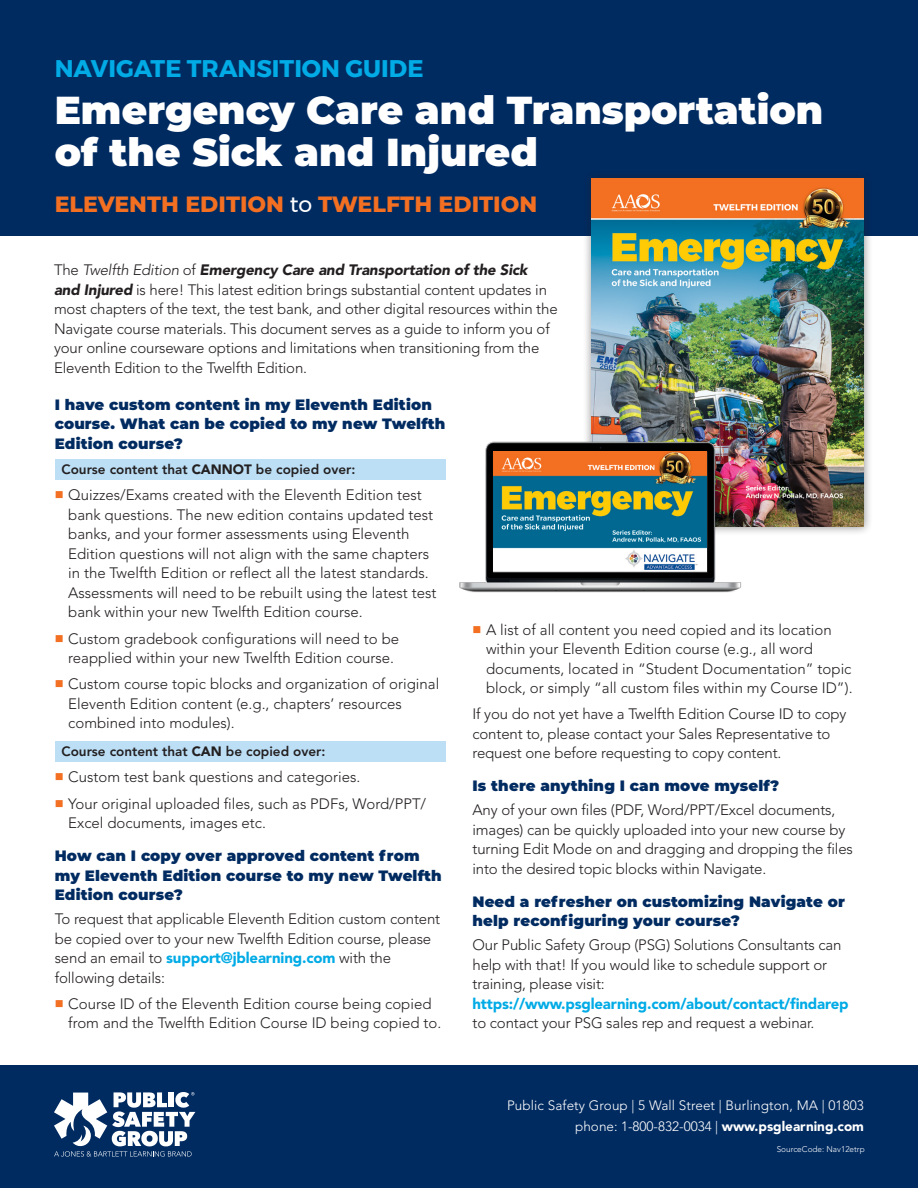
<style>
.page{position:relative;width:918px;height:1188px;background:#fff}
.page>*{position:absolute;margin:0;border:0;box-sizing:border-box;transform-origin:0 0}
.t1{font:900 39px/42px "Montserrat";color:#fff}
.t2{font:700 24px "Montserrat";color:#00abe6}
.t3{font:800 22.2px "Montserrat";color:#f36f21}
.t4{font:300 15px/19.5px "Avenir LT Std";letter-spacing:-.01em;color:#231f20}
.t5{font:900 15px/19.5px "Montserrat";letter-spacing:.01em;color:#002b61}
.t6{font:900 15px "Avenir LT Std";letter-spacing:-.01em;color:#00abe6}
.t7{font:300 13.5px/21px "Avenir LT Std";letter-spacing:.01em;color:#fff;text-align:right}
.t8{font:800 13.5px "Avenir LT Std";color:#231f20}
.t9{font:300 8.25px "Avenir LT Std";color:#fff}
.s1{font-weight:400;color:#fff}
.s2{font-style:italic}
.s3{font-weight:900;font-style:italic}
.s4{font-weight:900}
.s5{font-weight:900;color:#00abe6}
</style>
<div class="page">
<div style="left:0;top:1065px;width:918px;height:123px;background:#002b61"></div>
<svg style="left:54px;top:1092px;width:141px;height:65px"></svg>
<div style="left:0;top:0;width:918px;height:235px;background:#002b61"></div>
<div style="left:583px;top:169px;width:290px;height:367px;background:#231f20;opacity:.5"></div>
<img style="left:592px;top:178px;width:272px;height:349px">
<img style="left:459px;top:438px;width:299px;height:155px">
<img style="left:493px;top:452px;width:214px;height:120px">
<div style="left:55px;top:459px;width:391px;height:21px;background:#bcdff6"></div>
<div style="left:55px;top:741px;width:391px;height:21px;background:#bcdff6"></div>
<h2 class="t2" style="left:55px;top:49px;width:370px">NAVIGATE TRANSITION GUIDE</h2>
<h1 class="t1" style="left:55px;top:86px;width:770px">Emergency Care and Transportation of the Sick and Injured</h1>
<h3 class="t3" style="left:55px;top:188px;width:484px">ELEVENTH EDITION <span class="s1">to</span> TWELFTH EDITION</h3>
<p class="t4" style="left:54px;top:260px;width:505px">The <span class="s2">Twelfth Edition</span> of <span class="s3">Emergency Care and Transportation of the Sick<br>and Injured</span> is here! This latest edition brings substantial content updates in most chapters of the text, the test bank, and other digital resources within the Navigate course materials. This document serves as a guide to inform you of your online courseware options and limitations when transitioning from the Eleventh Edition to the Twelfth Edition.</p>
<p class="t5" style="left:55px;top:394px;width:392px">I have custom content in my Eleventh Edition course. What can be copied to my new Twelfth<br>Edition course?</p>
<p class="t8" style="left:62px;top:461px;width:295px">Course content that <span class="s4">CANNOT</span> be copied over:</p>
<p class="t4" style="left:68px;top:485px;width:370px">Quizzes/Exams created with the Eleventh Edition test bank questions. The new edition contains updated test banks, and your former assessments using Eleventh Edition questions will not align with the same chapters in the Twelfth Edition or reflect all the latest standards.<br>Assessments will need to be rebuilt using the latest test bank within your new Twelfth Edition course.</p>
<p class="t4" style="left:68px;top:629px;width:333px">Custom gradebook configurations will need to be reapplied within your new Twelfth Edition course.</p>
<p class="t4" style="left:68px;top:674px;width:373px">Custom course topic blocks and organization of original<br>Eleventh Edition content (e.g., chapters’ resources combined into modules).</p>
<p class="t8" style="left:62px;top:743px;width:265px">Course content that <span class="s4">CAN</span> be copied over:</p>
<p class="t4" style="left:68px;top:764px;width:359px;line-height:26.2px">Custom test bank questions and categories.<br>Your original uploaded files, such as PDFs, Word/PPT/</p>
<p class="t4" style="left:68px;top:813px;width:199px">Excel documents, images etc.</p>
<p class="t5" style="left:55px;top:845px;width:389px">How can I copy over approved content from my Eleventh Edition course to my new Twelfth<br>Edition course?</p>
<p class="t4" style="left:55px;top:909px;width:387px">To request that applicable Eleventh Edition custom content be copied over to your new Twelfth Edition course, please send an email to <span class="s5">support@jblearning.com</span> with the following details:</p>
<p class="t4" style="left:68px;top:994px;width:375px">Course ID of the Eleventh Edition course being copied from and the Twelfth Edition Course ID being copied to.</p>
<p class="t4" style="left:486px;top:620px;width:368px">A list of all content you need copied and its location within your Eleventh Edition course (e.g., all word documents, located in “Student Documentation” topic block, or simply “all custom files within my Course ID”).</p>
<p class="t4" style="left:472px;top:704px;width:375px">If you do not yet have a Twelfth Edition Course ID to copy content to, please contact your Sales Representative to request one before requesting to copy content.</p>
<p class="t5" style="left:472px;top:775px;width:308px">Is there anything I can move myself?</p>
<p class="t4" style="left:472px;top:800px;width:382px">Any of your own files (PDF, Word/PPT/Excel documents, images) can be quickly uploaded into your new course by turning Edit Mode on and dragging and dropping the files into the desired topic blocks within Navigate.</p>
<p class="t5" style="left:472px;top:891px;width:374px">Need a refresher on customizing Navigate or help reconfiguring your course?</p>
<p class="t4" style="left:472px;top:935px;width:371px">Our Public Safety Group (PSG) Solutions Consultants can help with that! If you would like to schedule support or training, please visit:</p>
<p class="t6" style="left:472px;top:995px;width:378px">https://www.psglearning.com/about/contact/findarep</p>
<p class="t4" style="left:472px;top:1013px;width:344px">to contact your PSG sales rep and request a webinar.</p>
<p class="t7" style="left:507px;top:1095px;width:358px">Public Safety Group | 5 Wall Street | Burlington, MA | 01803 phone: 1-800-832-0034 | <span class="s4">www.psglearning.com</span></p>
<p class="t9" style="left:777px;top:1144px;width:90px">SourceCode: Nav12etrp</p>
</div>
